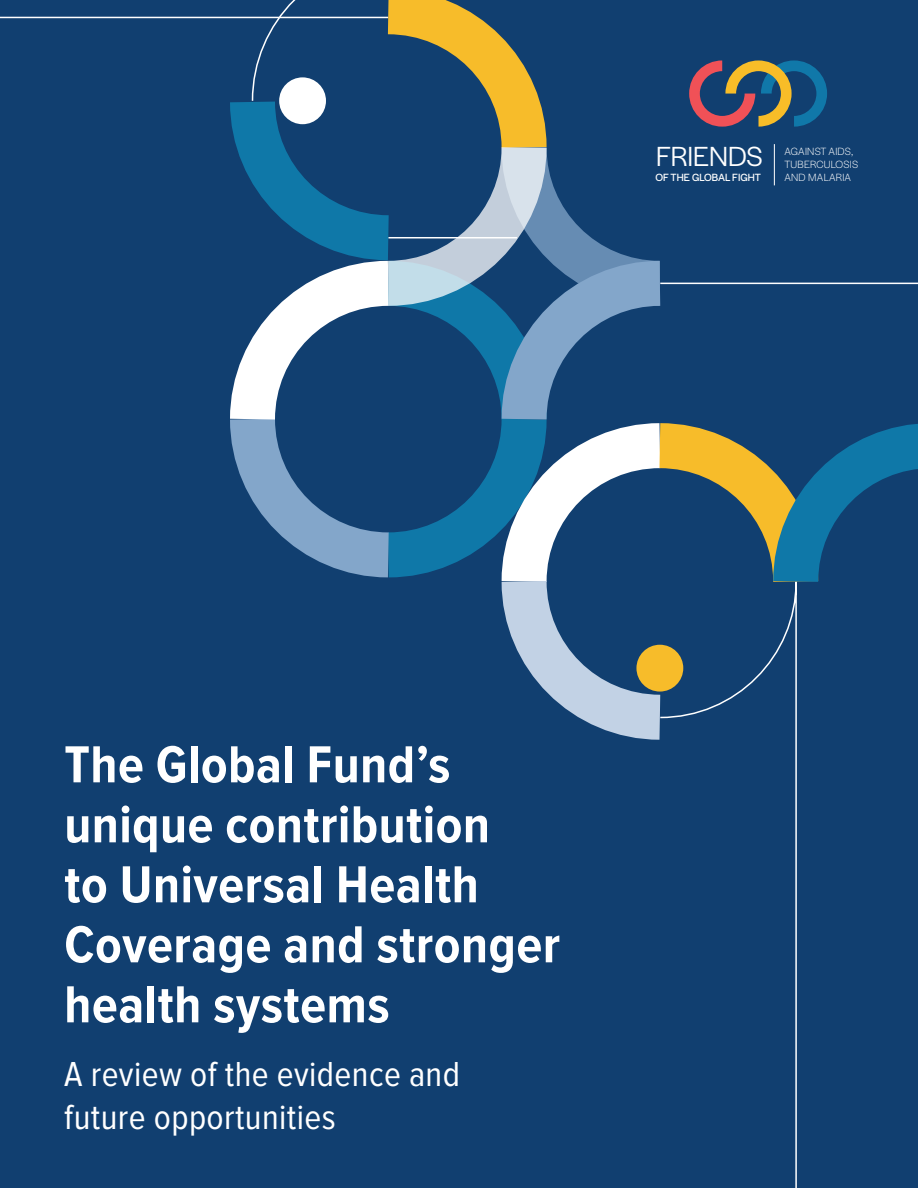
<style>
.page{position:relative;width:918px;height:1188px;background:#113f70}
.page>*{position:absolute;margin:0;border:0;box-sizing:border-box;transform-origin:0 0}
.t1{font:700 54px "Proxima Nova Cond";letter-spacing:.01em;color:#fff}
.t2{font:36px "Proxima Nova Cond";letter-spacing:.01em;color:#fff}
.t3{font:28.8px "Halyard Display";color:#fff}
.t4{font:300 10.95px/13px "Halyard Display";letter-spacing:.02em;color:#fff}
.t5{font:10.95px "Halyard Display";color:#fff}
</style>
<div class="page">
<hr style="left:0;top:17px;width:388px;height:1px;background:#fff">
<hr style="left:660px;top:283px;width:258px;height:1px;background:#fff">
<svg style="left:705px;top:626px;width:92px;height:562px"></svg>
<svg style="left:230px;top:102px;width:21px;height:78px"></svg>
<svg style="left:433px;top:306px;width:46px;height:45px"></svg>
<svg style="left:433px;top:487px;width:46px;height:84px"></svg>
<svg style="left:479px;top:282px;width:226px;height:119px"></svg>
<svg style="left:479px;top:401px;width:136px;height:135px"></svg>
<svg style="left:479px;top:536px;width:226px;height:204px"></svg>
<svg style="left:615px;top:423px;width:136px;height:203px"></svg>
<svg style="left:751px;top:424px;width:167px;height:202px"></svg>
<svg style="left:236px;top:464px;width:197px;height:114px"></svg>
<svg style="left:230px;top:306px;width:203px;height:158px"></svg>
<svg style="left:251px;top:0;width:409px;height:306px"></svg>
<div style="left:279px;top:77px;width:47px;height:47px;background:#fff;border-radius:50%"></div>
<div style="left:636px;top:645px;width:47px;height:47px;background:#f7bc2a;border-radius:50%"></div>
<svg style="left:689px;top:60px;width:138px;height:67px"></svg>
<hr style="left:774px;top:144px;width:1px;height:41px;background:#fff">
<p class="t3" style="left:656px;top:136px;width:108px">FRIENDS</p>
<p class="t4" style="left:784px;top:144px;width:75px">AGAINST AIDS,<br>TUBERCULOSIS<br>AND MALARIA</p>
<p class="t5" style="left:655px;top:169px;width:107px">OF THE GLOBAL FIGHT</p>
<h1 class="t1" style="left:64px;top:734px;width:388px">The Global Fund’s</h1>
<h1 class="t1" style="left:64px;top:794px;width:427px">unique contribution</h1>
<h1 class="t1" style="left:64px;top:854px;width:416px">to Universal Health</h1>
<h1 class="t1" style="left:64px;top:914px;width:497px">Coverage and stronger</h1>
<h1 class="t1" style="left:64px;top:974px;width:327px">health systems</h1>
<h1 class="t2" style="left:64px;top:1054px;width:397px">A review of the evidence and</h1>
<h1 class="t2" style="left:64px;top:1097px;width:273px">future opportunities</h1>
</div>
